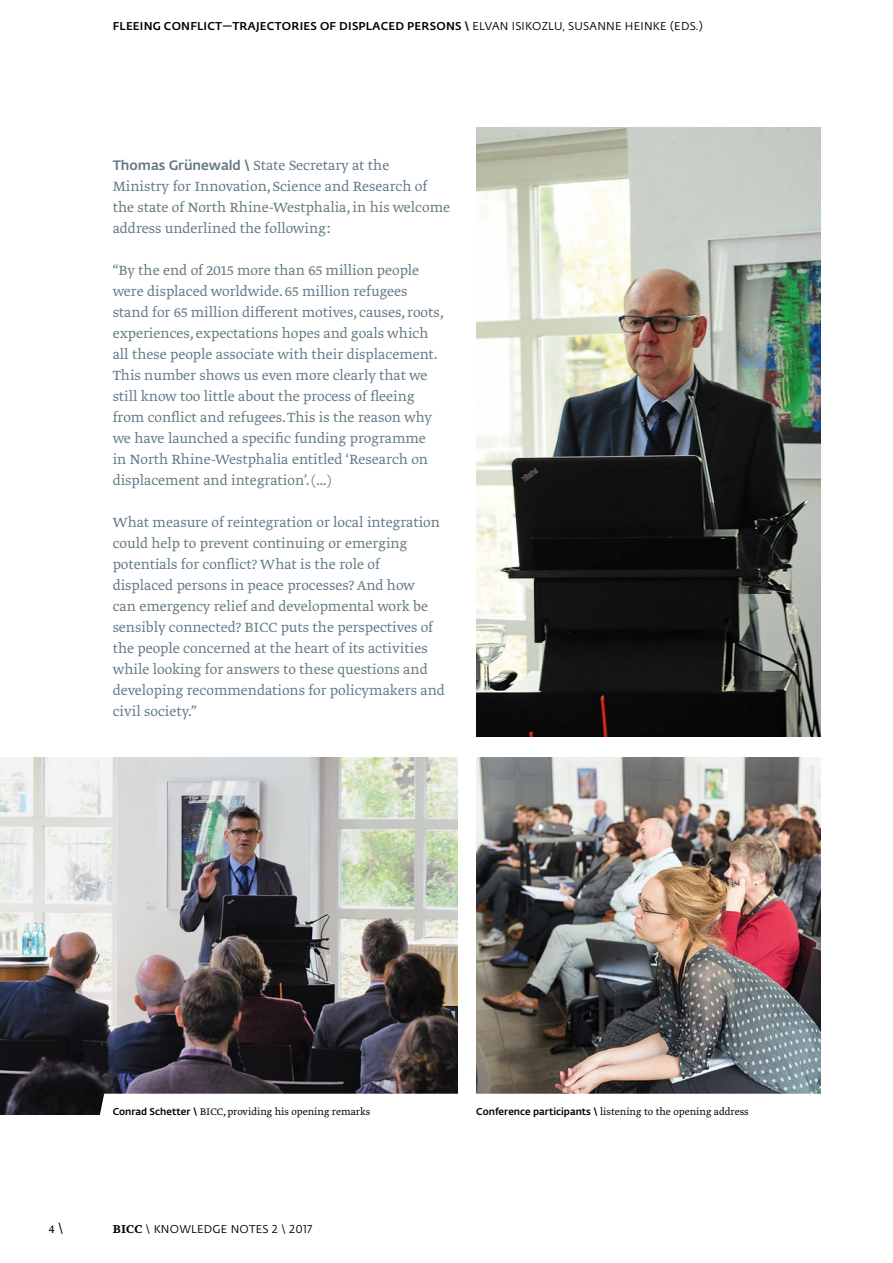
<style>
.page{position:relative;width:893px;height:1263px;background:#fff}
.page>*{position:absolute;margin:0;border:0;box-sizing:border-box;transform-origin:0 0}
._03_copytext{font:300 15.75px/21px "Greta Text Pro";color:#637984}
._03_quelle{font:300 15.75px/21px "Greta Text Pro";color:#637984}
.t1{font:300 13.5px "Greta Text Pro";color:#000}
._03_bildlegende_text{font:300 11.25px "Greta Text Pro";color:#000}
.t2{font:11.25px "Fedra Sans Alt Pro Medium 4";letter-spacing:.02em;color:#000}
.t3{font:11.25px "Fedra Sans Alt Pro Book 5";letter-spacing:.02em;color:#000}
.s1{font-family:"Fedra Sans Alt Pro Book 5"}
.s2{font-family:"Fedra Sans Alt Pro";font-weight:500;font-size:13.5px}
.s3{font-family:"Fedra Sans Alt Pro";font-weight:500;font-size:9.75px}
.s4{font-family:"Fedra Sans Alt Pro";font-weight:400}
.s5{font-family:"Greta Text Pro";font-weight:500;font-size:13.5px}
</style>
<div class="page">
<img style="left:0;top:758px;width:457px;height:357px">
<img style="left:476px;top:128px;width:345px;height:608px">
<img style="left:476px;top:758px;width:345px;height:336px">
<svg style="left:96px;top:1094px;width:361px;height:21px"></svg>
<p class="t2" style="left:113px;top:17px;width:591px">FLEEING CONFLICT—TRAJECTORIES OF DISPLACED PERSONS \ <span class="s1">ELVAN ISIKOZLU, SUSANNE HEINKE (EDS.)</span></p>
<p class="_03_quelle" style="left:113px;top:155px;width:339px"><span class="s2">Thomas Grünewald \</span> State Secretary at the<br>Ministry for Innovation, Science and Research of the state of North Rhine-Westphalia, in his welcome address underlined the following:</p>
<p class="_03_copytext" style="left:113px;top:260px;width:333px">“By the end of 2015 more than 65 million people were displaced worldwide. 65 million refugees stand for 65 million different motives, causes, roots, experiences, expectations hopes and goals which all these people associate with their displacement.<br>This number shows us even more clearly that we still know too little about the process of fleeing from conflict and refugees. This is the reason why we have launched a specific funding programme<br>in North Rhine-Westphalia entitled ‘Research on displacement and integration’. (…)</p>
<p class="_03_copytext" style="left:113px;top:512px;width:334px">What measure of reintegration or local integration could help to prevent continuing or emerging potentials for conflict? What is the role of<br>displaced persons in peace processes? And how<br>can emergency relief and developmental work be sensibly connected? BICC puts the perspectives of the people concerned at the heart of its activities while looking for answers to these questions and developing recommendations for policymakers and civil society.”</p>
<p class="_03_bildlegende_text" style="left:113px;top:1104px;width:259px"><span class="s3">Conrad Schetter \</span> BICC, providing his opening remarks</p>
<p class="_03_bildlegende_text" style="left:476px;top:1104px;width:274px"><span class="s3">Conference participants \</span> listening to the opening address</p>
<p class="t1" style="left:49px;top:1221px;width:16px">4 <span class="s4">\</span></p>
<p class="t3" style="left:113px;top:1221px;width:201px"><span class="s5">BICC</span> \ KNOWLEDGE NOTES 2 \ 2017</p>
</div>
